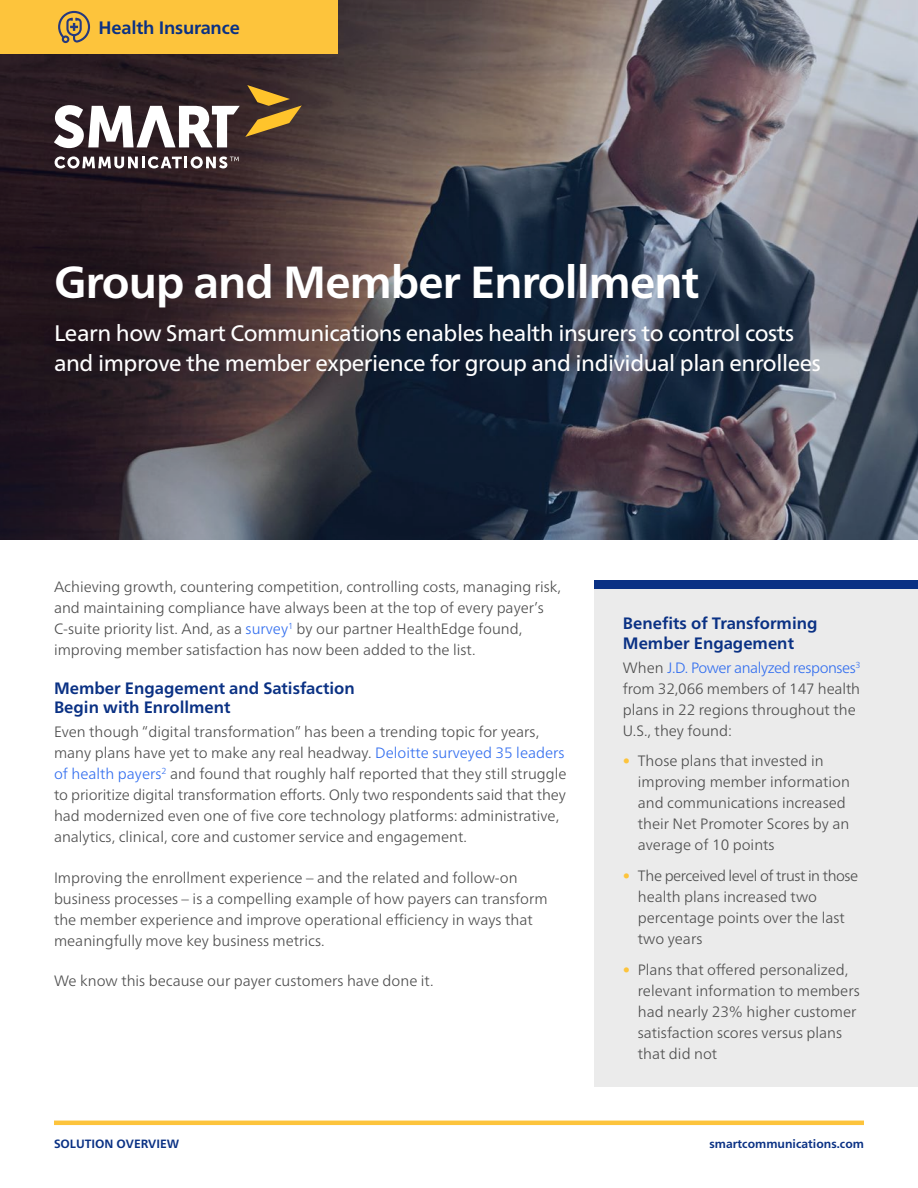
<style>
.page{position:relative;width:918px;height:1188px;background:#fff}
.page>*{position:absolute;margin:0;border:0;box-sizing:border-box;transform-origin:0 0}
.Masthead_1{font:700 45px "Frutiger Neue LT Pro";letter-spacing:-.02em;color:#fff}
.Masthead_2{font:22.5px/30px "Frutiger Neue LT Pro";letter-spacing:-.02em;color:#fff}
.t1{font:700 18px "Frutiger Neue LT Pro";letter-spacing:-.01em;color:#0a3184}
.Subhead_11_13{font:700 16.5px/19.5px "Frutiger Neue LT Pro";color:#0a3184}
.Body_Copy_10_14{font:300 15px/21px "Frutiger Neue LT Pro";color:#4d4d4d}
.t2{font:700 12px "Frutiger Neue LT Pro";color:#0a3184}
.s1{color:#326eef}
.s2{color:#fdc43c}
</style>
<div class="page">
<div style="left:594px;top:584px;width:324px;height:503px;background:#ebebeb"></div>
<div style="left:594px;top:580px;width:324px;height:10px;background:#0a3184"></div>
<hr style="left:54px;top:1121px;width:810px;height:4px;background:#fdc43c">
<svg style="left:0;top:0;width:918px;height:540px;background:#4a4750"></svg>
<svg style="left:55px;top:156px;width:184px;height:12px"></svg>
<svg style="left:54px;top:85px;width:248px;height:63px"></svg>
<div style="left:0;top:0;width:338px;height:54px;background:#fdc43c"></div>
<svg style="left:58px;top:11px;width:32px;height:32px"></svg>
<p class="t1" style="left:99px;top:17px;width:143px">Health Insurance</p>
<p class="Masthead_1" style="left:54px;top:255px;width:647px">Group and Member Enrollment</p>
<p class="Masthead_2" style="left:54px;top:318px;width:768px">Learn how Smart Communications enables health insurers to control costs and improve the member experience for group and individual plan enrollees</p>
<p class="Body_Copy_10_14" style="left:54px;top:576px;width:509px">Achieving growth, countering competition, controlling costs, managing risk, and maintaining compliance have always been at the top of every payer’s C-suite priority list. And, as a <span class="s1">survey</span><sup>1</sup> by our partner HealthEdge found, improving member satisfaction has now been added to the list.</p>
<p class="Subhead_11_13" style="left:54px;top:678px;width:302px">Member Engagement and Satisfaction<br>Begin with Enrollment</p>
<p class="Body_Copy_10_14" style="left:54px;top:722px;width:514px">Even though “digital transformation” has been a trending topic for years, many plans have yet to make any real headway. <span class="s1">Deloitte surveyed 35 leaders of health payers</span><sup>2</sup> and found that roughly half reported that they still struggle to prioritize digital transformation efforts. Only two respondents said that they had modernized even one of five core technology platforms: administrative, analytics, clinical, core and customer service and engagement.</p>
<p class="Body_Copy_10_14" style="left:54px;top:867px;width:495px">Improving the enrollment experience – and the related and follow-on business processes – is a compelling example of how payers can transform the member experience and improve operational efficiency in ways that meaningfully move key business metrics.</p>
<p class="Body_Copy_10_14" style="left:54px;top:971px;width:381px">We know this because our payer customers have done it.</p>
<p class="Subhead_11_13" style="left:623px;top:614px;width:196px">Benefits of Transforming<br>Member Engagement</p>
<p class="Body_Copy_10_14" style="left:623px;top:657px;width:239px">When <span class="s1">J.D. Power analyzed responses</span><sup>3 </sup>from 32,066 members of 147 health plans in 22 regions throughout the<br>U.S., they found:</p>
<p class="Body_Copy_10_14" style="left:638px;top:751px;width:214px;text-indent:-15px"><span class="s2">•</span> Those plans that invested in improving member information and communications increased their Net Promoter Scores by an average of 10 points</p>
<p class="Body_Copy_10_14" style="left:638px;top:865px;width:222px;text-indent:-15px"><span class="s2">•</span> The perceived level of trust in those health plans increased two percentage points over the last two years</p>
<p class="Body_Copy_10_14" style="left:638px;top:959px;width:223px;text-indent:-15px"><span class="s2">•</span> Plans that offered personalized, relevant information to members had nearly 23% higher customer satisfaction scores versus plans that did not</p>
<p class="t2" style="left:54px;top:1136px;width:127px">SOLUTION OVERVIEW</p>
<p class="t2" style="left:710px;top:1136px;width:156px">smartcommunications.com</p>
</div>
